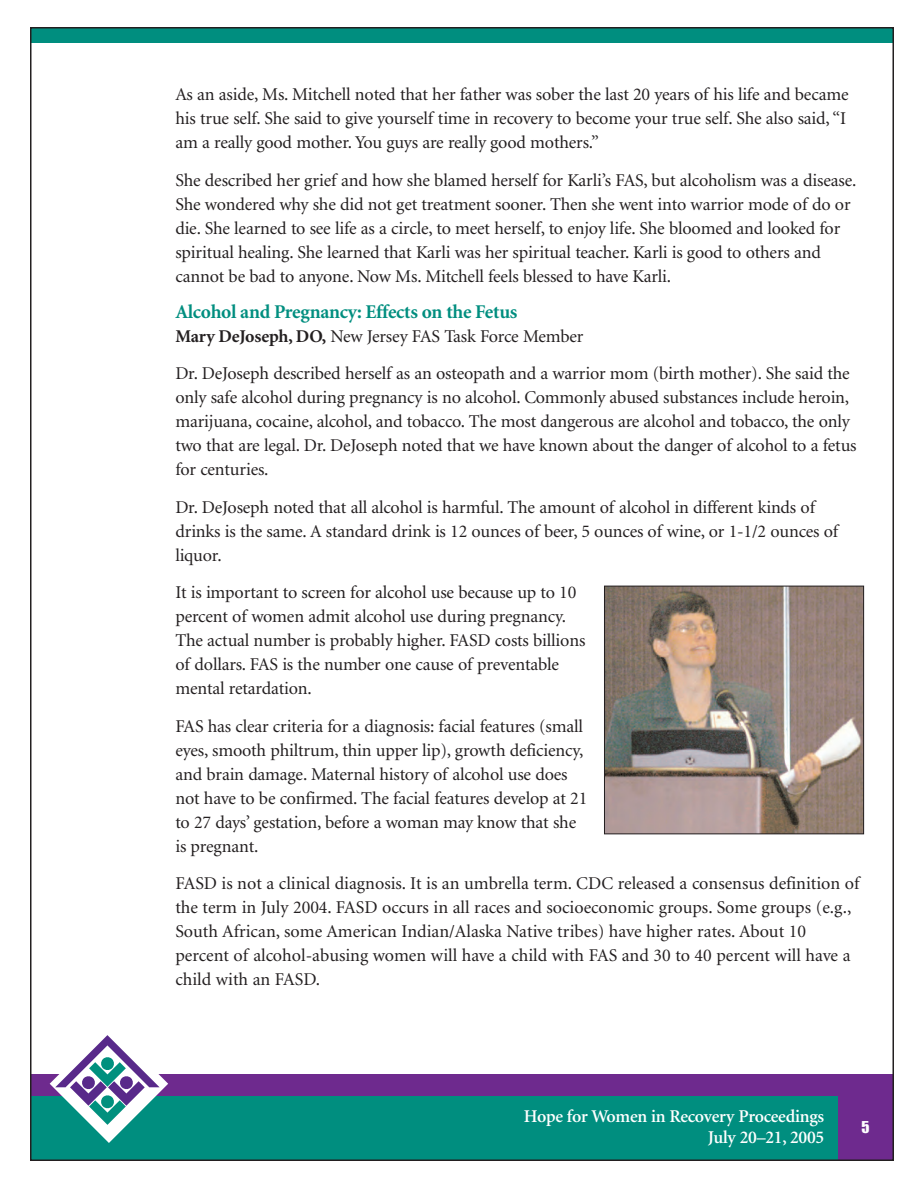
<style>
.page{position:relative;width:918px;height:1188px;background:#fff}
.page>*{position:absolute;margin:0;border:0;box-sizing:border-box;transform-origin:0 0}
.t1{font:700 19.5px "Minion";letter-spacing:-.015em;color:#008e7f}
.t2{font:18px/24px "Minion";letter-spacing:-.01em;color:#231f20}
.t3{font:600 18px "Minion";letter-spacing:-.015em;color:#fff}
.t4{font:15px "Impact";color:#fff}
.s1{font-weight:700}
</style>
<div class="page">
<div style="left:31px;top:1091px;width:862px;height:69px;background:#008e7f"></div>
<div style="left:31px;top:1074px;width:862px;height:21px;background:#6e2a8e"></div>
<div style="left:31px;top:28px;width:862px;height:15px;background:#008e7f"></div>
<svg style="left:50px;top:1035px;width:118px;height:108px"></svg>
<div style="left:838px;top:1094px;width:55px;height:67px;background:#6e2a8e"></div>
<img style="left:606px;top:588px;width:256px;height:244px">
<div style="left:604px;top:586px;width:260px;height:248px;border:1px solid #231f20"></div>
<p class="t2" style="left:175px;top:84px;width:675px">As an aside, Ms. Mitchell noted that her father was sober the last 20 years of his life and became his true self. She said to give yourself time in recovery to become your true self. She also said, “I am a really good mother. You guys are really good mothers.”</p>
<p class="t2" style="left:175px;top:169px;width:683px">She described her grief and how she blamed herself for Karli’s FAS, but alcoholism was a disease.<br>She wondered why she did not get treatment sooner. Then she went into warrior mode of do or die. She learned to see life as a circle, to meet herself, to enjoy life. She bloomed and looked for spiritual healing. She learned that Karli was her spiritual teacher. Karli is good to others and cannot be bad to anyone. Now Ms. Mitchell feels blessed to have Karli.</p>
<p class="t1" style="left:175px;top:304px;width:344px">Alcohol and Pregnancy: Effects on the Fetus</p>
<p class="t2" style="left:175px;top:319px;width:676px;line-height:37.5px"><span class="s1">Mary DeJoseph, DO,</span> New Jersey FAS Task Force Member<br>Dr. DeJoseph described herself as an osteopath and a warrior mom (birth mother). She said the</p>
<p class="t2" style="left:175px;top:387px;width:683px">only safe alcohol during pregnancy is no alcohol. Commonly abused substances include heroin, marijuana, cocaine, alcohol, and tobacco. The most dangerous are alcohol and tobacco, the only two that are legal. Dr. DeJoseph noted that we have known about the danger of alcohol to a fetus for centuries.</p>
<p class="t2" style="left:175px;top:496px;width:664px">Dr. DeJoseph noted that all alcohol is harmful. The amount of alcohol in different kinds of drinks is the same. A standard drink is 12 ounces of beer, 5 ounces of wine, or 1-1/2 ounces of liquor.</p>
<p class="t2" style="left:175px;top:582px;width:412px">It is important to screen for alcohol use because up to 10 percent of women admit alcohol use during pregnancy.<br>The actual number is probably higher. FASD costs billions of dollars. FAS is the number one cause of preventable mental retardation.</p>
<p class="t2" style="left:175px;top:715px;width:414px">FAS has clear criteria for a diagnosis: facial features (small eyes, smooth philtrum, thin upper lip), growth deficiency, and brain damage. Maternal history of alcohol use does not have to be confirmed. The facial features develop at 21 to 27 days’ gestation, before a woman may know that she is pregnant.</p>
<p class="t2" style="left:175px;top:873px;width:686px">FASD is not a clinical diagnosis. It is an umbrella term. CDC released a consensus definition of the term in July 2004. FASD occurs in all races and socioeconomic groups. Some groups (e.g., South African, some American Indian/Alaska Native tribes) have higher rates. About 10 percent of alcohol-abusing women will have a child with FAS and 30 to 40 percent will have a child with an FASD.</p>
<p class="t3" style="left:524px;top:1109px;width:302px">Hope for Women in Recovery Proceedings</p>
<p class="t3" style="left:708px;top:1130px;width:118px">July 20–21, 2005</p>
<p class="t4" style="left:862px;top:1118px;width:10px">5</p>
</div>
